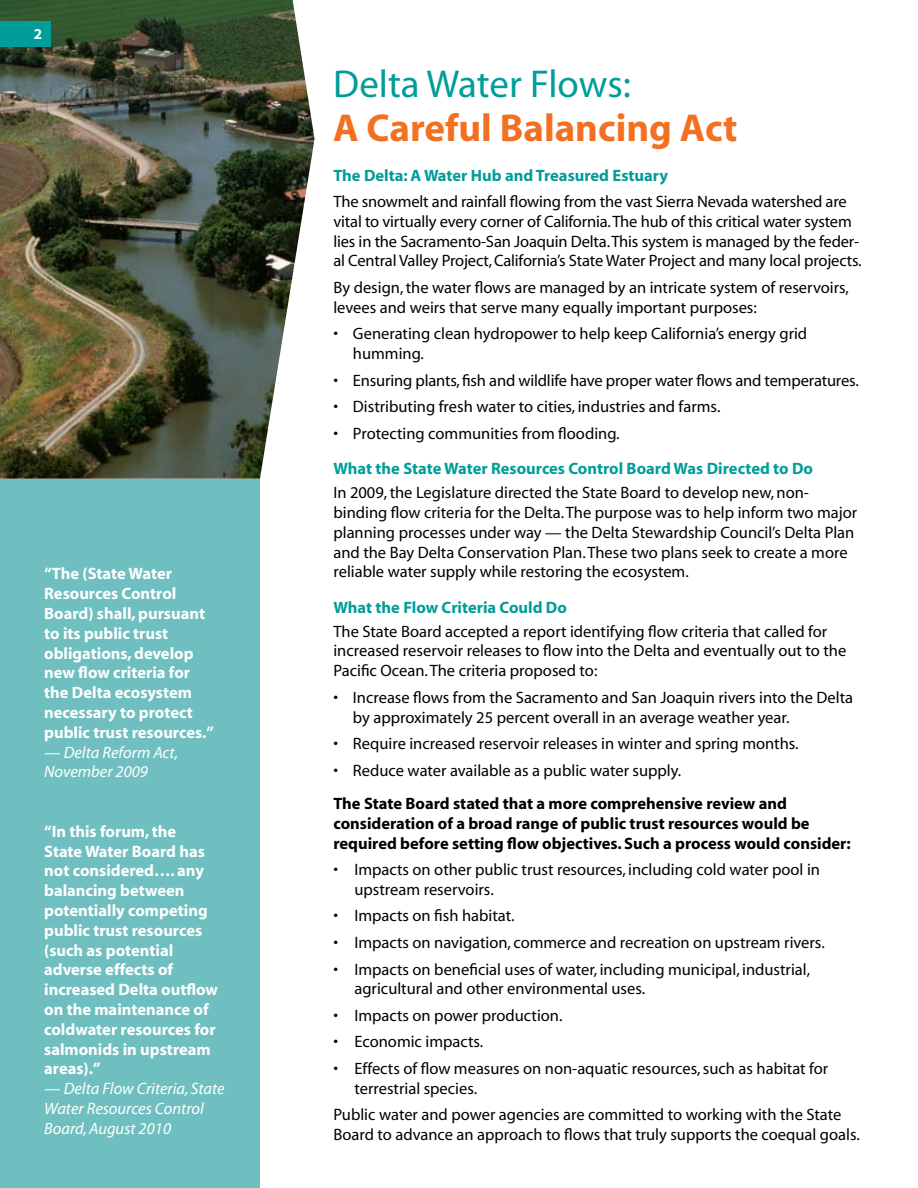
<style>
.page{position:relative;width:918px;height:1188px;background:#fff}
.page>*{position:absolute;margin:0;border:0;box-sizing:border-box;transform-origin:0 0}
.t1{font:700 39px "Myriad";color:#f37021}
.t2{font:39px "Myriad";color:#009d99}
.t3{font:16.5px/19.8px "Myriad";color:#000}
.t4{font:700 16.5px/19.8px "Myriad";color:#fff}
.t5{font:700 16.5px/19.8px "Myriad";color:#000}
.t6{font:700 16.5px "Myriad";color:#009d99}
.t7{font:italic 16.5px/19.8px "Myriad";color:#fff}
.t8{font:700 15px "Myriad Pro";color:#fff}
</style>
<div class="page">
<img style="left:0;top:0;width:315px;height:479px">
<div style="left:0;top:21px;width:51px;height:26px;background:#009d99"></div>
<div style="left:0;top:480px;width:260px;height:708px;background:#70bfc0"></div>
<p class="t8" style="left:34px;top:24px;width:10px">2</p>
<p class="t4" style="left:44px;top:565px;width:171px">“The (State Water<br>Resources Control<br>Board) shall, pursuant to its public trust obligations, develop new flow criteria for the Delta ecosystem necessary to protect public trust resources.”</p>
<p class="t7" style="left:44px;top:743px;width:136px">— Delta Reform Act,<br>November 2009</p>
<p class="t4" style="left:44px;top:822px;width:175px">“In this forum, the<br>State Water Board has not considered…. any balancing between potentially competing public trust resources (such as potential adverse effects of increased Delta outflow on the maintenance of coldwater resources for salmonids in upstream areas).”</p>
<p class="t7" style="left:44px;top:1079px;width:182px">— Delta Flow Criteria, State<br>Water Resources Control<br>Board, August 2010</p>
<h1 class="t2" style="left:333px;top:65px;width:299px">Delta Water Flows:</h1>
<h1 class="t1" style="left:333px;top:107px;width:406px">A Careful Balancing Act</h1>
<p class="t6" style="left:333px;top:166px;width:336px">The Delta: A Water Hub and Treasured Estuary</p>
<p class="t3" style="left:333px;top:192px;width:530px">The snowmelt and rainfall flowing from the vast Sierra Nevada watershed are vital to virtually every corner of California. The hub of this critical water system lies in the Sacramento-San Joaquin Delta. This system is managed by the feder&shy;al Central Valley Project, California’s State Water Project and many local projects.</p>
<p class="t3" style="left:333px;top:278px;width:517px">By design, the water flows are managed by an intricate system of reservoirs, levees and weirs that serve many equally important purposes:</p>
<p class="t3" style="left:353px;top:325px;width:456px;text-indent:-20px">• Generating clean hydropower to help keep California’s energy grid humming.</p>
<p class="t3" style="left:333px;top:371px;width:527px">• Ensuring plants,fish and wildlife have proper water flows and temperatures.</p>
<p class="t3" style="left:333px;top:398px;width:389px">• Distributing fresh water to cities, industries and farms.</p>
<p class="t3" style="left:333px;top:424px;width:288px">• Protecting communities from flooding.</p>
<p class="t6" style="left:333px;top:460px;width:481px">What the State Water Resources Control Board Was Directed to Do</p>
<p class="t3" style="left:333px;top:483px;width:525px">In 2009, the Legislature directed the State Board to develop new, non&shy;binding flow criteria for the Delta. The purpose was to help inform two major planning processes under way — the Delta Stewardship Council’s Delta Plan and the Bay Delta Conservation Plan.These two plans seek to create a more reliable water supply while restoring the ecosystem.</p>
<p class="t6" style="left:333px;top:598px;width:235px">What the Flow Criteria Could Do</p>
<p class="t3" style="left:333px;top:622px;width:514px">The State Board accepted a report identifying flow criteria that called for increased reservoir releases to flow into the Delta and eventually out to the<br>Pacific Ocean. The criteria proposed to:</p>
<p class="t3" style="left:353px;top:688px;width:502px;text-indent:-20px">• Increase flows from the Sacramento and San Joaquin rivers into the Delta by approximately 25 percent overall in an average weather year.</p>
<p class="t3" style="left:333px;top:734px;width:467px">• Require increased reservoir releases in winter and spring months.</p>
<p class="t3" style="left:333px;top:761px;width:349px">• Reduce water available as a public water supply.</p>
<p class="t5" style="left:333px;top:794px;width:519px">The State Board stated that a more comprehensive review and consideration of a broad range of public trust resources would be required before setting flow objectives. Such a process would consider:</p>
<p class="t3" style="left:354px;top:860px;width:467px;text-indent:-21px">• Impacts on other public trust resources, including cold water pool in upstream reservoirs.</p>
<p class="t3" style="left:333px;top:907px;width:183px">• Impacts on fish habitat.</p>
<p class="t3" style="left:333px;top:933px;width:493px">• Impacts on navigation, commerce and recreation on upstream rivers.</p>
<p class="t3" style="left:354px;top:960px;width:457px;text-indent:-21px">• Impacts on beneficial uses of water, including municipal, industrial, agricultural and other environmental uses.</p>
<p class="t3" style="left:333px;top:1006px;width:231px">• Impacts on power production.</p>
<p class="t3" style="left:333px;top:1033px;width:151px">• Economic impacts.</p>
<p class="t3" style="left:354px;top:1059px;width:475px;text-indent:-21px">• Effects of flow measures on non-aquatic resources,such as habitat for terrestrial species.</p>
<p class="t3" style="left:333px;top:1106px;width:528px">Public water and power agencies are committed to working with the State<br>Board to advance an approach to flows that truly supports the coequal goals.</p>
</div>
